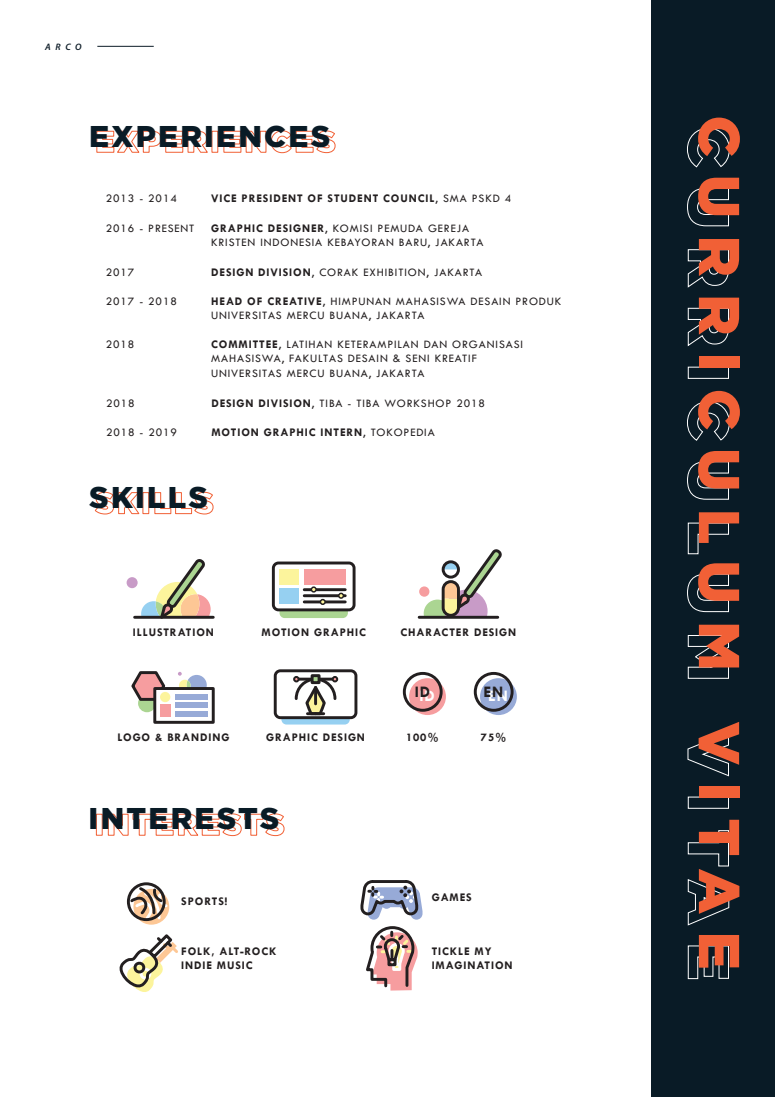
<style>
.page{position:relative;width:775px;height:1097px;background:#fff}
.page>*{position:absolute;margin:0;border:0;box-sizing:border-box;transform-origin:0 0}
.t1{font:900 57.5px "Gotham";letter-spacing:.3em;color:#f16036}
.t2{font:900 30px "Gotham";letter-spacing:.075em;color:#091b26}
.t3{font:700 16.19px "Tw Cen";letter-spacing:-.29em;color:#231f20}
.t4{font:11.75px/14.4px "Tw Cen";letter-spacing:.075em;color:#231f20}
.t5{font:700 11.75px "Tw Cen";letter-spacing:.075em;color:#231f20}
.t6{font:italic 600 9.38px "Myriad Pro";color:#0c1b26}
.s1{font-weight:400}
.s2{font-weight:700}
.s3{color:#fff}
</style>
<div class="page">
<svg style="left:94px;top:491px;width:46px;height:23px"></svg>
<div style="left:143px;top:492px;width:6px;height:22px;border:1px solid #f16035"></div>
<svg style="left:154px;top:491px;width:60px;height:23px"></svg>
<svg style="left:96px;top:131px;width:112px;height:22px"></svg>
<div style="left:212px;top:131px;width:6px;height:21px;border:1px solid #f16035"></div>
<svg style="left:223px;top:130px;width:113px;height:23px"></svg>
<div style="left:96px;top:813px;width:7px;height:22px;border:1px solid #f16035"></div>
<svg style="left:108px;top:813px;width:177px;height:23px"></svg>
<div style="left:127px;top:577px;width:11px;height:11px;background:#c89bc7;border-radius:50%"></div>
<svg style="left:133px;top:888px;width:36px;height:36px"></svg>
<div style="left:127px;top:882px;width:39px;height:38px;border:3px solid #231f20;border-radius:50%"></div>
<svg style="left:129px;top:885px;width:41px;height:35px"></svg>
<svg style="left:119px;top:934px;width:59px;height:58px"></svg>
<svg style="left:360px;top:880px;width:63px;height:110px"></svg>
<svg style="left:424px;top:549px;width:80px;height:152px"></svg>
<hr style="left:135px;top:615px;width:78px;height:3px;background:#231f20">
<hr style="left:419px;top:615px;width:79px;height:3px;background:#231f20">
<svg style="left:280px;top:583px;width:68px;height:35px"></svg>
<div style="left:281px;top:690px;width:69px;height:34px;background:linear-gradient(to right,#96d0f1,#96d0f1);border-radius:5px"></div>
<svg style="left:273px;top:563px;width:81px;height:46px"></svg>
<div style="left:272px;top:561px;width:84px;height:50px;border:3px solid #231f20;border-radius:5px"></div>
<div style="left:275px;top:670px;width:81px;height:47px;background:#fff;border-radius:5px"></div>
<div style="left:274px;top:669px;width:83px;height:50px;border:3px solid #231f20;border-radius:5px"></div>
<hr style="left:304px;top:594px;width:41px;height:3px;background:#231f20">
<hr style="left:304px;top:588px;width:41px;height:3px;background:#231f20">
<hr style="left:304px;top:600px;width:41px;height:3px;background:#231f20">
<svg style="left:338px;top:592px;width:6px;height:6px"></svg>
<svg style="left:311px;top:586px;width:6px;height:6px"></svg>
<div style="left:320px;top:598px;width:6px;height:7px;border:1px solid #231f20;border-radius:50%"></div>
<div style="left:280px;top:588px;width:19px;height:15px;background:#96d0f1"></div>
<div style="left:280px;top:569px;width:19px;height:15px;background:#fcf49c"></div>
<div style="left:304px;top:569px;width:41px;height:15px;background:#f69d9f"></div>
<div style="left:419px;top:586px;width:10px;height:10px;background:#f69d9f;border-radius:50%"></div>
<svg style="left:153px;top:687px;width:62px;height:36px"></svg>
<div style="left:175px;top:711px;width:33px;height:5px;background:#97aad7"></div>
<div style="left:160px;top:704px;width:11px;height:12px;background:#f69d9f"></div>
<svg style="left:129px;top:559px;width:82px;height:152px"></svg>
<svg style="left:311px;top:674px;width:10px;height:2px"></svg>
<div style="left:293px;top:675px;width:7px;height:7px;border:2px solid #231f20;border-radius:50%"></div>
<svg style="left:293px;top:676px;width:45px;height:40px"></svg>
<div style="left:332px;top:675px;width:6px;height:7px;border:2px solid #231f20;border-radius:50%"></div>
<div style="left:409px;top:678px;width:37px;height:37px;background:#f69d9f;border-radius:50%"></div>
<div style="left:403px;top:671px;width:40px;height:40px;border:3px solid #231f20;border-radius:50%"></div>
<div style="left:480px;top:678px;width:37px;height:37px;background:#97aad7;border-radius:50%"></div>
<div style="left:474px;top:671px;width:40px;height:40px;border:3px solid #231f20;border-radius:50%"></div>
<div style="left:651px;top:0;width:124px;height:1096px;background:#091b26"></div>
<svg style="left:687px;top:127px;width:43px;height:41px"></svg>
<svg style="left:687px;top:188px;width:42px;height:38px"></svg>
<svg style="left:688px;top:249px;width:41px;height:39px"></svg>
<svg style="left:688px;top:307px;width:41px;height:39px"></svg>
<svg style="left:687px;top:401px;width:43px;height:40px"></svg>
<svg style="left:687px;top:461px;width:42px;height:39px"></svg>
<svg style="left:688px;top:522px;width:41px;height:32px"></svg>
<svg style="left:687px;top:573px;width:42px;height:39px"></svg>
<svg style="left:688px;top:635px;width:41px;height:43px"></svg>
<svg style="left:687px;top:732px;width:42px;height:44px"></svg>
<svg style="left:688px;top:830px;width:41px;height:36px"></svg>
<svg style="left:687px;top:879px;width:42px;height:46px"></svg>
<svg style="left:688px;top:945px;width:41px;height:34px"></svg>
<hr style="left:97px;top:46px;width:57px;height:1px;background:#0c1b26">
<p class="t6" style="left:45px;top:41px;width:38px">ARCO</p>
<h2 class="t2" style="left:89px;top:118px;width:243px">EXPERIENCES</h2>
<p class="t4" style="left:106px;top:191px;width:73px">2013 - 2014</p>
<p class="t5" style="left:211px;top:191px;width:302px">VICE PRESIDENT OF STUDENT COUNCIL<span class="s1">, SMA PSKD 4</span></p>
<p class="t4" style="left:106px;top:221px;width:90px">2016 - PRESENT</p>
<p class="t4" style="left:211px;top:221px;width:274px"><span class="s2">GRAPHIC DESIGNER</span>, KOMISI PEMUDA GEREJA<br>KRISTEN INDONESIA KEBAYORAN BARU, JAKARTA</p>
<p class="t4" style="left:106px;top:265px;width:30px">2017</p>
<p class="t4" style="left:211px;top:265px;width:273px"><span class="s2">DESIGN DIVISION</span>, CORAK EXHIBITION, JAKARTA</p>
<p class="t4" style="left:106px;top:294px;width:73px">2017 - 2018</p>
<p class="t4" style="left:106px;top:337px;width:30px">2018</p>
<p class="t4" style="left:211px;top:294px;width:352px"><span class="s2">HEAD OF CREATIVE</span>, HIMPUNAN MAHASISWA DESAIN PRODUK<br>UNIVERSITAS MERCU BUANA, JAKARTA</p>
<p class="t4" style="left:211px;top:337px;width:313px;line-height:14.6px"><span class="s2">COMMITTEE</span>, LATIHAN KETERAMPILAN DAN ORGANISASI<br>MAHASISWA, FAKULTAS DESAIN &amp; SENI KREATIF<br>UNIVERSITAS MERCU BUANA, JAKARTA</p>
<p class="t4" style="left:106px;top:395px;width:30px">2018</p>
<p class="t4" style="left:106px;top:425px;width:73px">2018 - 2019</p>
<p class="t4" style="left:211px;top:395px;width:275px"><span class="s2">DESIGN DIVISION</span>, TIBA - TIBA WORKSHOP 2018</p>
<p class="t5" style="left:211px;top:425px;width:225px">MOTION GRAPHIC INTERN<span class="s1">, TOKOPEDIA</span></p>
<h2 class="t2" style="left:89px;top:480px;width:120px">SKILLS</h2>
<p class="t5" style="left:133px;top:624px;width:83px">ILLUSTRATION</p>
<p class="t5" style="left:261px;top:624px;width:106px">MOTION GRAPHIC</p>
<p class="t5" style="left:401px;top:624px;width:117px">CHARACTER DESIGN</p>
<h3 class="t3" style="left:415px;top:681px;width:22px">I <span class="s3">I</span>D<span class="s3">D</span></h3>
<h3 class="t3" style="left:483px;top:681px;width:26px">E<span class="s3">E</span>N<span class="s3">N</span></h3>
<p class="t5" style="left:117px;top:729px;width:114px">LOGO &amp; BRANDING</p>
<p class="t5" style="left:266px;top:729px;width:100px">GRAPHIC DESIGN</p>
<p class="t5" style="left:406px;top:729px;width:34px">100%</p>
<p class="t5" style="left:481px;top:729px;width:27px">75%</p>
<h2 class="t2" style="left:89px;top:801px;width:192px">INTERESTS</h2>
<p class="t5" style="left:181px;top:894px;width:48px">SPORTS!</p>
<p class="t5" style="left:432px;top:890px;width:42px">GAMES</p>
<p class="t5" style="left:181px;top:944px;width:97px">FOLK, ALT-ROCK</p>
<p class="t5" style="left:432px;top:944px;width:61px">TICKLE MY</p>
<p class="t5" style="left:181px;top:958px;width:73px">INDIE MUSIC</p>
<p class="t5" style="left:432px;top:958px;width:82px">IMAGINATION</p>
<h1 class="t1" style="left:752px;top:115px;width:855px;rotate:90deg">CURRICULUM VITAE</h1>
</div>
